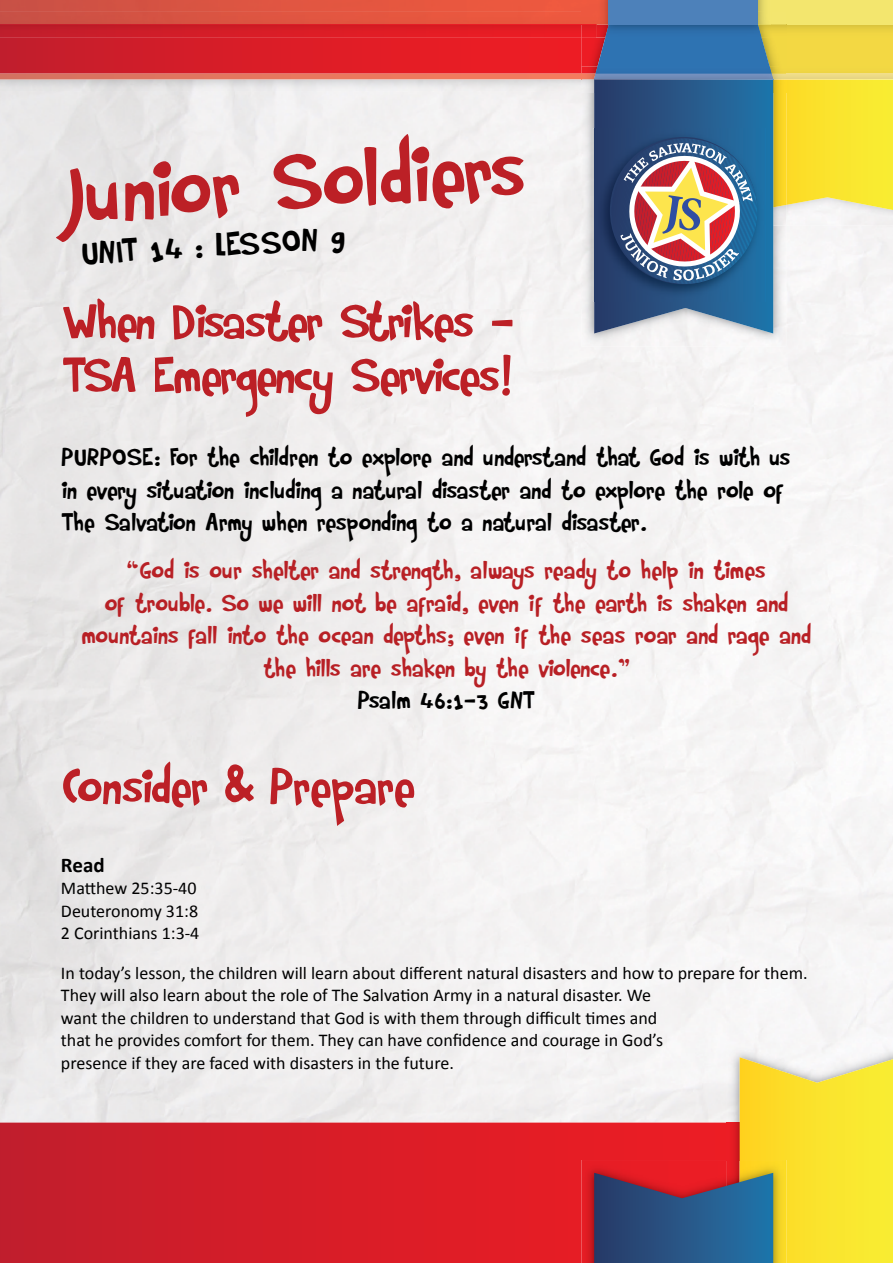
<style>
.page{position:relative;width:893px;height:1263px;background:#fff}
.page>*{position:absolute;margin:0;border:0;box-sizing:border-box;transform-origin:0 0}
.t1{font:90px "DK Rumpelstiltskin";color:#bc2026}
.t2{font:54px/54px "DK Rumpelstiltskin";letter-spacing:-.075em;color:#bc2026}
.t3{font:54px "DK Rumpelstiltskin";letter-spacing:-.05em;color:#bc2026}
.t4{font:36px "DK Rumpelstiltskin";color:#000}
.t5{font:27px/32.4px "DK Rumpelstiltskin";letter-spacing:-.05em;color:#b82025;text-align:center}
.t6{font:27px/32.4px "DK Rumpelstiltskin";letter-spacing:-.05em;color:#000}
.t7{font:27px "DK Rumpelstiltskin";letter-spacing:-.02em;color:#000}
.t8{font:700 21px "Calibri";color:#000}
.t9{font:18px/22.5px "Calibri";color:#000}
</style>
<div class="page">
<img style="left:0;top:12px;width:581px;height:297px">
<div style="left:0;top:38px;width:581px;height:36px;background:linear-gradient(to right,#c41e2c,#f11d23)"></div>
<img style="left:0;top:0;width:581px;height:12px">
<img style="left:0;top:25px;width:581px;height:1px">
<svg style="left:0;top:1122px;width:594px;height:141px;background:#d51e29"></svg>
<img style="left:581px;top:1160px;width:13px;height:103px">
<svg style="left:594px;top:1055px;width:299px;height:208px;background:#c5a765"></svg>
<img style="left:581px;top:289px;width:205px;height:57px">
<svg style="left:594px;top:289px;width:179px;height:44px;background:#6d8cab"></svg>
<img style="left:0;top:79px;width:581px;height:1px">
<svg style="left:0;top:74px;width:581px;height:5px;background:#e5775f"></svg>
<img style="left:593px;top:289px;width:173px;height:12px">
<svg style="left:581px;top:0;width:312px;height:289px;background:#9aa087"></svg>
<svg style="left:225px;top:764px;width:29px;height:38px"></svg>
<h1 class="t1" style="left:61px;top:137px;width:465px;rotate:-3deg">Junior Soldiers</h1>
<h3 class="t4" style="left:80px;top:230px;width:267px;rotate:-3deg">UNIT 14 : LESSON 9</h3>
<h2 class="t2" style="left:61px;top:292px;width:455px">When Disaster Strikes -<br>TSA Emergency Services!</h2>
<h3 class="t6" style="left:61px;top:440px;width:732px">PURPOSE: For the children to explore and understand that God is with us in every situation including a natural disaster and to explore the role of<br>The Salvation Army when responding to a natural disaster.</h3>
<h3 class="t5" style="left:81px;top:553px;width:732px">“God is our shelter and strength, always ready to help in times<br>of trouble. So we will not be afraid, even if the earth is shaken and mountains fall into the ocean depths; even if the seas roar and rage and the hills are shaken by the violence.”</h3>
<h3 class="t7" style="left:357px;top:683px;width:180px">Psalm 46:1-3 GNT</h3>
<h2 class="t3" style="left:61px;top:752px;width:357px">Consider Prepare</h2>
<p class="t8" style="left:61px;top:851px;width:45px">Read</p>
<p class="t9" style="left:61px;top:877px;width:140px">Matthew 25:35-40<br>Deuteronomy 31:8<br>2 Corinthians 1:3-4</p>
<p class="t9" style="left:61px;top:961px;width:748px">In today’s lesson, the children will learn about different natural disasters and how to prepare for them.<br>They will also learn about the role of The Salvation Army in a natural disaster. We<br>want the children to understand that God is with them through difficult times and<br>that he provides comfort for them. They can have confidence and courage in God’s<br>presence if they are faced with disasters in the future.</p>
</div>
